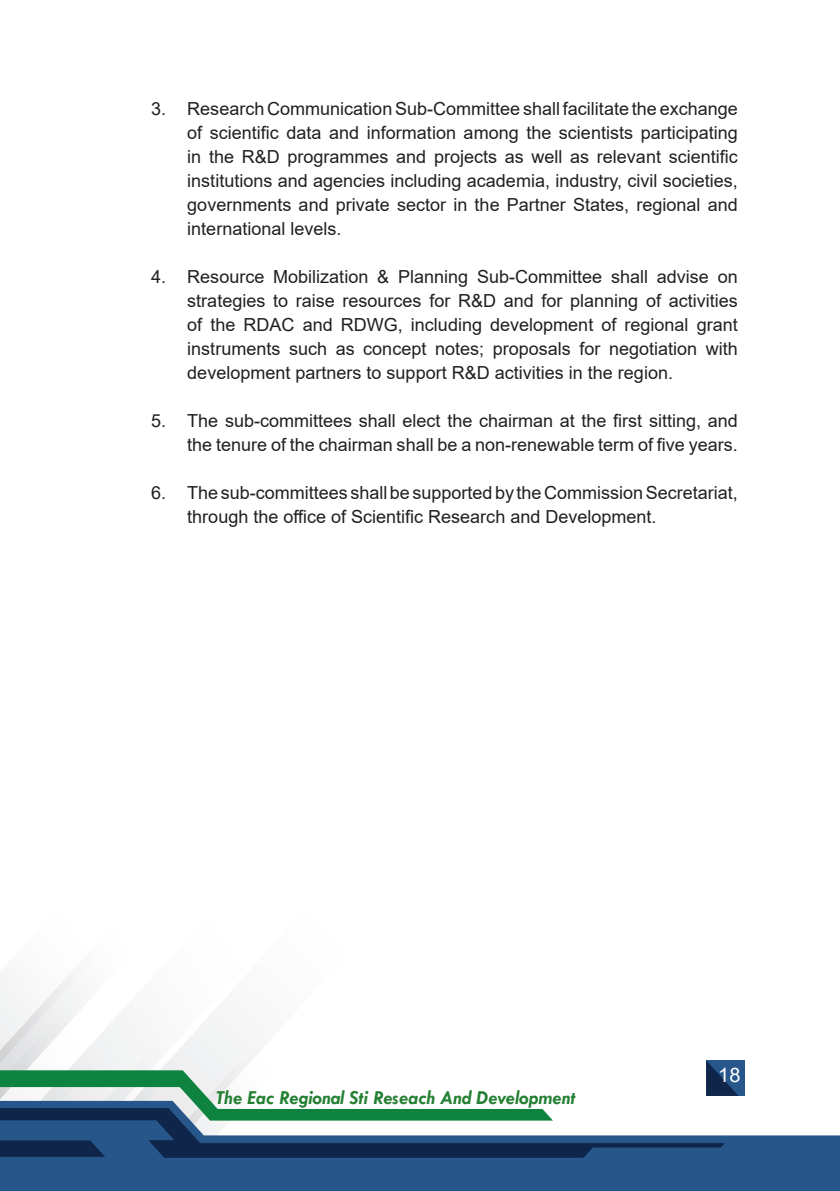
<style>
.page{position:relative;width:840px;height:1191px;background:#fff}
.page>*{position:absolute;margin:0;border:0;box-sizing:border-box;transform-origin:0 0}
.t1{font:italic 700 20px "Tw Cen";color:#248033}
.t2{font:20px "Arial";color:#fff}
.t3{font:18px/24px "Arial";color:#231f20;text-align:justify}
</style>
<div class="page">
<div style="left:705px;top:1060px;width:39px;height:35px;background:#27568b"></div>
<div style="left:738px;top:1135px;width:101px;height:56px;background:#27568b"></div>
<svg style="left:0;top:970px;width:738px;height:221px"></svg>
<p class="t3" style="left:187px;top:97px;width:551px;text-indent:-36px">3. Research Communication Sub-Committee shall facilitate the exchange of scientific data and information among the scientists participating in the R&amp;D programmes and projects as well as relevant scientific institutions and agencies including academia, industry, civil societies, governments and private sector in the Partner States, regional and international levels.</p>
<p class="t3" style="left:187px;top:265px;width:551px;text-indent:-36px">4. Resource Mobilization &amp; Planning Sub-Committee shall advise on strategies to raise resources for R&amp;D and for planning of activities of the RDAC and RDWG, including development of regional grant instruments such as concept notes; proposals for negotiation with development partners to support R&amp;D activities in the region.</p>
<p class="t3" style="left:151px;top:409px;width:587px;text-align:right">5. The sub-committees shall elect the chairman at the first sitting, and the tenure of the chairman shall be a non-renewable term of five years.</p>
<p class="t3" style="left:187px;top:481px;width:551px;text-indent:-36px">6. The sub-committees shall be supported by the Commission Secretariat, through the office of Scientific Research and Development.</p>
<p class="t1" style="left:215px;top:1085px;width:361px">The Eac Regional Sti Reseach And Development</p>
<p class="t2" style="left:717px;top:1060px;width:24px">18</p>
</div>
